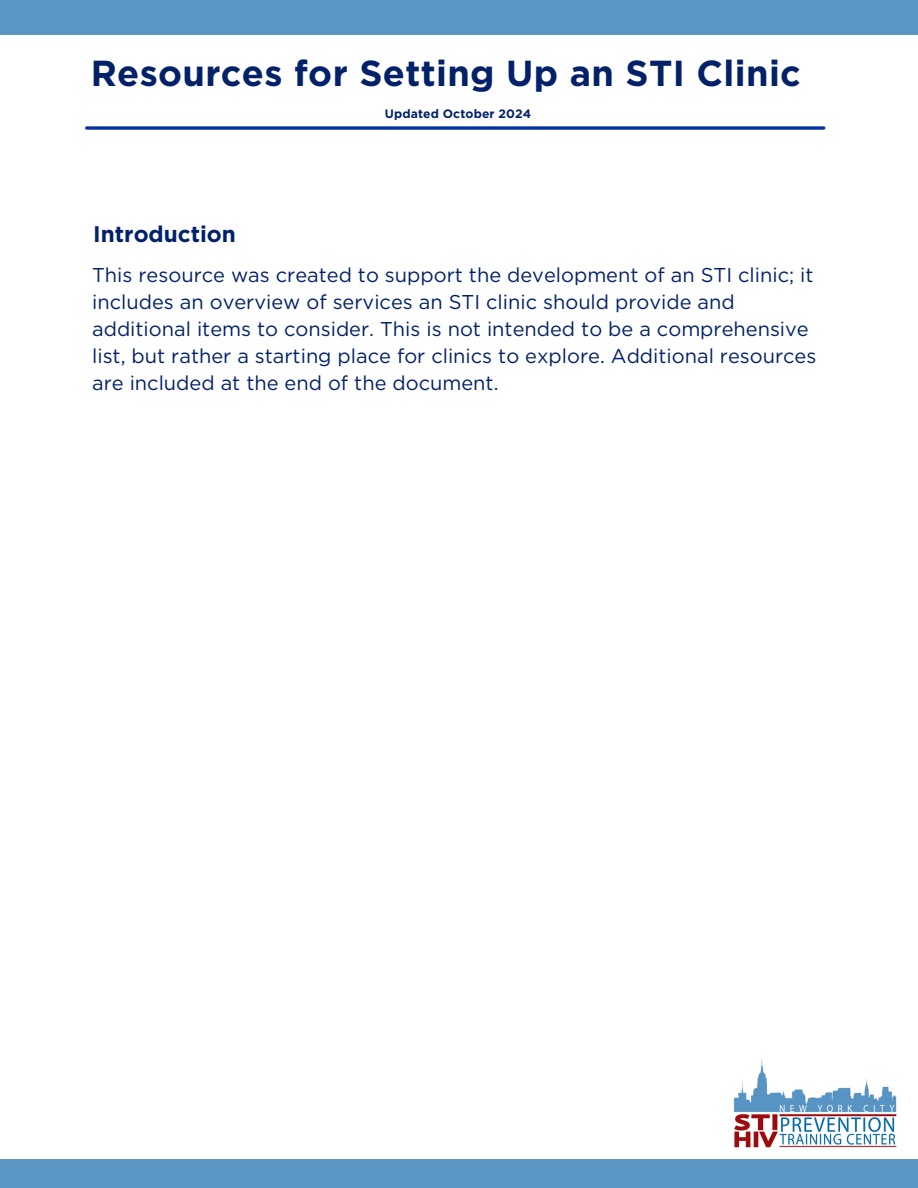
<style>
.page{position:relative;width:918px;height:1188px;background:#fff}
.page>*{position:absolute;margin:0;border:0;box-sizing:border-box;transform-origin:0 0}
.t1{font:700 36.15px "Gotham";letter-spacing:.01em;color:#022169}
.t2{font:700 22.5px "Gotham";color:#022169}
.t3{font:19.95px/27px "Gotham";color:#022169}
.t4{font:700 12.15px "Gotham";letter-spacing:.01em;color:#022169}
</style>
<div class="page">
<svg style="left:87px;top:126px;width:737px;height:4px;background:#2752ae"></svg>
<img style="left:733px;top:1057px;width:164px;height:91px">
<div style="left:0;top:0;width:918px;height:35px;background:#5a95c4"></div>
<div style="left:0;top:1159px;width:918px;height:29px;background:#5a95c4"></div>
<p class="t1" style="left:91px;top:52px;width:712px">Resources for Setting Up an STI Clinic</p>
<h2 class="t4" style="left:385px;top:106px;width:148px">Updated October 2024</h2>
<h3 class="t2" style="left:93px;top:221px;width:144px">Introduction</h3>
<p class="t3" style="left:92px;top:261px;width:726px">This resource was created to support the development of an STI clinic; it includes an overview of services an STI clinic should provide and additional items to consider. This is not intended to be a comprehensive list, but rather a starting place for clinics to explore. Additional resources are included at the end of the document.</p>
</div>
